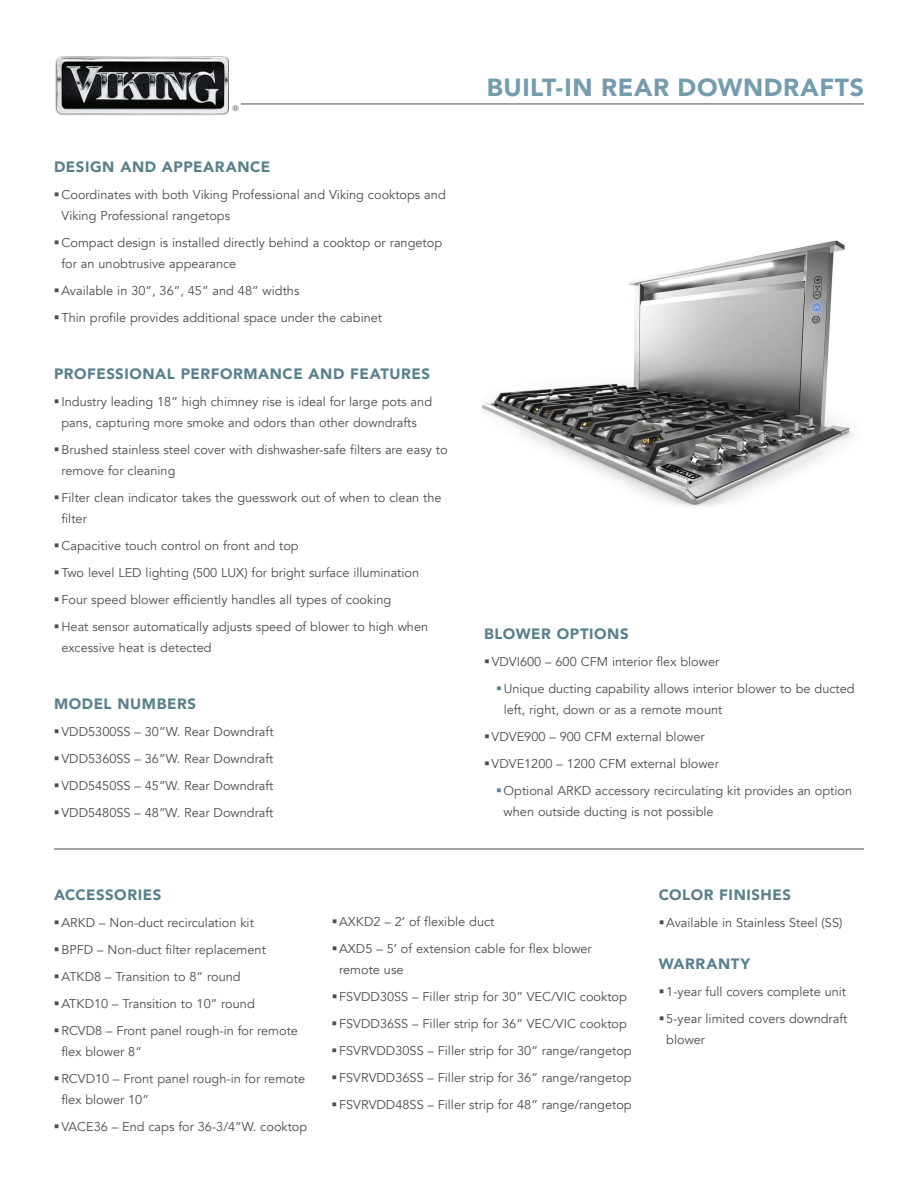
<style>
.page{position:relative;width:918px;height:1188px;background:#fff}
.page>*{position:absolute;margin:0;border:0;box-sizing:border-box;transform-origin:0 0}
.t1{font:900 24.75px "Avenir";letter-spacing:.025em;color:#749cac}
.t2{font:900 15px "Avenir";letter-spacing:.035em;color:#597f8e}
.t3{font:12.75px/21px "Avenir";color:#4b4c4d}
.t4{font:7.5px "Century Gothic";color:#4b4c4d}
.s1{color:#597f8e}
</style>
<div class="page">
<img style="left:482px;top:240px;width:371px;height:267px">
<hr style="left:241px;top:104px;width:623px;height:1px;background:#4b4c4d">
<hr style="left:54px;top:849px;width:810px;height:1px;background:#4b4c4d">
<img style="left:55px;top:56px;width:173px;height:59px">
<p class="t4" style="left:233px;top:104px;width:7px">®</p>
<p class="t2" style="left:54px;top:154px;width:218px">DESIGN AND APPEARANCE</p>
<p class="t3" style="left:61px;top:184px;width:386px;text-indent:-7px">▪Coordinates with both Viking Professional and Viking cooktops and<br>Viking Professional rangetops</p>
<p class="t3" style="left:61px;top:232px;width:382px;text-indent:-7px">▪Compact design is installed directly behind a cooktop or rangetop for an unobtrusive appearance</p>
<p class="t3" style="left:54px;top:280px;width:247px">▪Available in 30”, 36”, 45” and 48” widths</p>
<p class="t3" style="left:54px;top:307px;width:330px">▪Thin profile provides additional space under the cabinet</p>
<p class="t2" style="left:54px;top:361px;width:378px">PROFESSIONAL PERFORMANCE AND FEATURES</p>
<p class="t3" style="left:61px;top:391px;width:372px;text-indent:-7px">▪ Industry leading 18” high chimney rise is ideal for large pots and pans, capturing more smoke and odors than other downdrafts</p>
<p class="t3" style="left:61px;top:439px;width:388px;text-indent:-7px">▪Brushed stainless steel cover with dishwasher-safe filters are easy to remove for cleaning</p>
<p class="t3" style="left:61px;top:487px;width:382px;text-indent:-7px">▪Filter clean indicator takes the guesswork out of when to clean the filter</p>
<p class="t3" style="left:54px;top:535px;width:246px">▪Capacitive touch control on front and top</p>
<p class="t3" style="left:54px;top:562px;width:367px">▪Two level LED lighting (500 LUX) for bright surface illumination</p>
<p class="t3" style="left:54px;top:589px;width:339px">▪Four speed blower efficiently handles all types of cooking</p>
<p class="t3" style="left:61px;top:616px;width:368px;text-indent:-7px">▪Heat sensor automatically adjusts speed of blower to high when excessive heat is detected</p>
<p class="t2" style="left:54px;top:691px;width:144px">MODEL NUMBERS</p>
<p class="t3" style="left:54px;top:721px;width:221px">▪VDD5300SS – 30”W. Rear Downdraft</p>
<p class="t3" style="left:54px;top:748px;width:221px">▪VDD5360SS – 36”W. Rear Downdraft</p>
<p class="t3" style="left:54px;top:775px;width:221px">▪VDD5450SS – 45”W. Rear Downdraft</p>
<p class="t3" style="left:54px;top:802px;width:221px">▪VDD5480SS – 48”W. Rear Downdraft</p>
<h1 class="t1" style="left:487px;top:66px;width:379px">BUILT-IN REAR DOWNDRAFTS</h1>
<p class="t2" style="left:484px;top:621px;width:146px">BLOWER OPTIONS</p>
<p class="t3" style="left:484px;top:651px;width:237px">▪VDVI600 – 600 CFM interior flex blower</p>
<p class="t3" style="left:504px;top:678px;width:353px;text-indent:-7px"><span class="s1">▪</span>Unique ducting capability allows interior blower to be ducted left, right, down or as a remote mount</p>
<p class="t3" style="left:484px;top:726px;width:222px">▪VDVE900 – 900 CFM external blower</p>
<p class="t3" style="left:484px;top:753px;width:236px">▪VDVE1200 – 1200 CFM external blower</p>
<p class="t3" style="left:504px;top:780px;width:350px;text-indent:-7px"><span class="s1">▪</span>Optional ARKD accessory recirculating kit provides an option when outside ducting is not possible</p>
<p class="t2" style="left:54px;top:882px;width:109px">ACCESSORIES</p>
<p class="t3" style="left:54px;top:912px;width:201px">▪ARKD – Non-duct recirculation kit</p>
<p class="t3" style="left:54px;top:939px;width:213px">▪BPFD – Non-duct filter replacement</p>
<p class="t3" style="left:54px;top:966px;width:188px">▪ATKD8 – Transition to 8” round</p>
<p class="t3" style="left:54px;top:993px;width:202px">▪ATKD10 – Transition to 10” round</p>
<p class="t3" style="left:61px;top:1020px;width:238px;text-indent:-7px">▪RCVD8 – Front panel rough-in for remote flex blower 8”</p>
<p class="t3" style="left:61px;top:1068px;width:245px;text-indent:-7px">▪RCVD10 – Front panel rough-in for remote flex blower 10”</p>
<p class="t3" style="left:54px;top:1116px;width:255px">▪VACE36 – End caps for 36-3/4”W. cooktop</p>
<p class="t3" style="left:332px;top:911px;width:164px">▪AXKD2 – 2’ of flexible duct</p>
<p class="t3" style="left:339px;top:938px;width:254px;text-indent:-7px">▪AXD5 – 5’ of extension cable for flex blower remote use</p>
<p class="t3" style="left:332px;top:986px;width:297px">▪FSVDD30SS – Filler strip for 30” VEC/VIC cooktop</p>
<p class="t3" style="left:332px;top:1013px;width:297px">▪FSVDD36SS – Filler strip for 36” VEC/VIC cooktop</p>
<p class="t3" style="left:332px;top:1040px;width:302px">▪FSVRVDD30SS – Filler strip for 30” range/rangetop</p>
<p class="t3" style="left:332px;top:1067px;width:302px">▪FSVRVDD36SS – Filler strip for 36” range/rangetop</p>
<p class="t3" style="left:332px;top:1094px;width:302px">▪FSVRVDD48SS – Filler strip for 48” range/rangetop</p>
<p class="t2" style="left:659px;top:882px;width:134px">COLOR FINISHES</p>
<p class="t3" style="left:659px;top:912px;width:185px">▪Available in Stainless Steel (SS)</p>
<p class="t2" style="left:659px;top:951px;width:93px">WARRANTY</p>
<p class="t3" style="left:659px;top:981px;width:189px">▪1-year full covers complete unit</p>
<p class="t3" style="left:666px;top:1008px;width:183px;text-indent:-7px">▪5-year limited covers downdraft blower</p>
</div>
